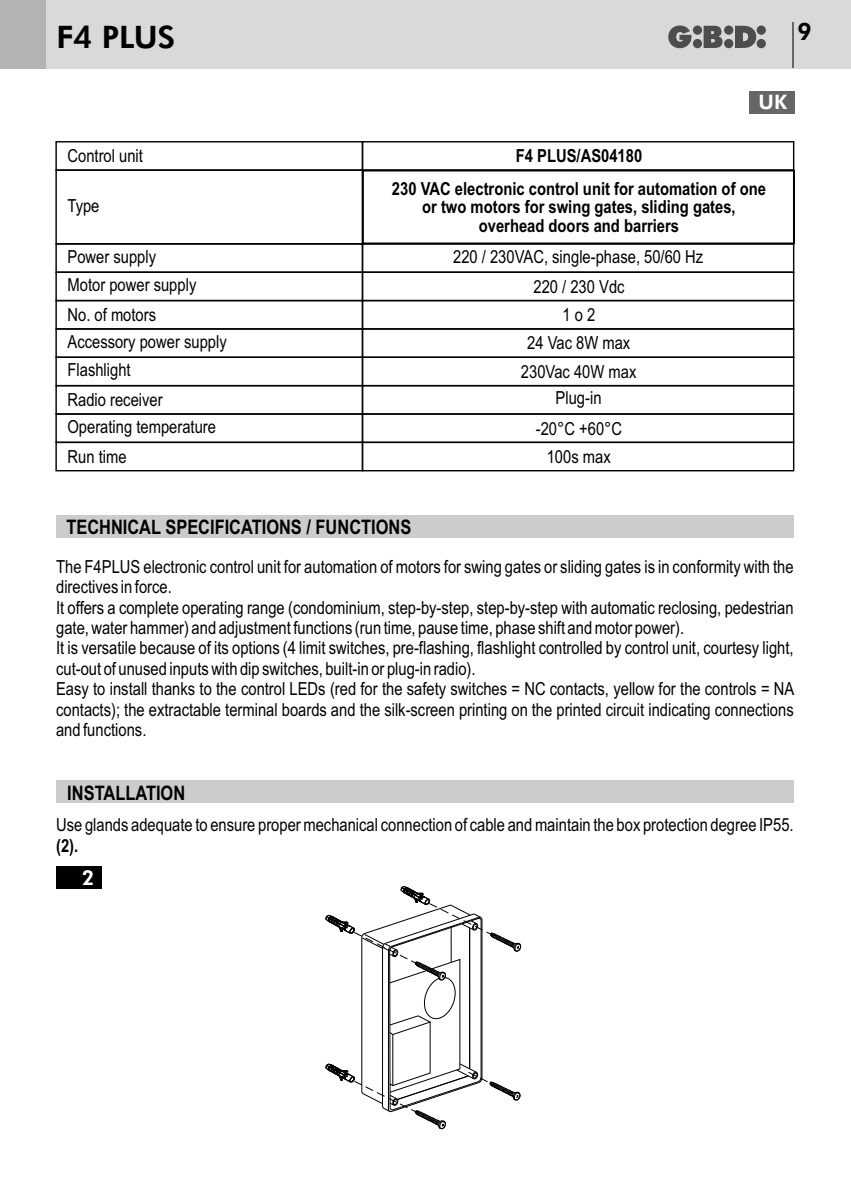
<style>
.page{position:relative;width:851px;height:1191px;background:#fff}
.page>*{position:absolute;margin:0;border:0;box-sizing:border-box;transform-origin:0 0}
.t1{font:800 31px "Futura BT";color:#000}
.t2{font:800 24px "Futura BT";color:#000}
.t3{font:800 20.6px "Futura BT";color:#fff}
.t4{font:700 20px "Arial Narrow";color:#000}
.t5{font:800 20px "Futura BT";color:#fff}
.t6{font:18px/20.4px "Arial Narrow";color:#000}
.t7{font:700 18px/18.6px "Arial Narrow";color:#000;text-align:center}
</style>
<div class="page">
<div style="left:0;top:0;width:850px;height:68px;background:#d9d9d9"></div>
<div style="left:0;top:0;width:45px;height:68px;background:#b3b3b3"></div>
<svg style="left:668px;top:26px;width:97px;height:22px"></svg>
<hr style="left:792px;top:23px;width:2px;height:45px;background:#666">
<div style="left:748px;top:91px;width:46px;height:22px;background:#666"></div>
<div style="left:56px;top:515px;width:737px;height:23px;background:#ccc"></div>
<div style="left:55px;top:141px;width:308px;height:30px;border:1px solid #000"></div>
<div style="left:55px;top:243px;width:308px;height:30px;border:1px solid #000"></div>
<div style="left:55px;top:271px;width:308px;height:30px;border:1px solid #000"></div>
<div style="left:55px;top:300px;width:308px;height:30px;border:1px solid #000"></div>
<div style="left:55px;top:328px;width:308px;height:30px;border:1px solid #000"></div>
<div style="left:55px;top:356px;width:308px;height:30px;border:1px solid #000"></div>
<div style="left:55px;top:385px;width:308px;height:30px;border:1px solid #000"></div>
<div style="left:55px;top:413px;width:308px;height:30px;border:1px solid #000"></div>
<div style="left:55px;top:441px;width:308px;height:30px;border:1px solid #000"></div>
<div style="left:55px;top:169px;width:308px;height:75px;border:1px solid #000"></div>
<div style="left:362px;top:141px;width:432px;height:30px;border:1px solid #000"></div>
<div style="left:362px;top:243px;width:432px;height:30px;border:1px solid #000"></div>
<div style="left:362px;top:271px;width:432px;height:30px;border:1px solid #000"></div>
<div style="left:362px;top:300px;width:432px;height:30px;border:1px solid #000"></div>
<div style="left:362px;top:328px;width:432px;height:30px;border:1px solid #000"></div>
<div style="left:362px;top:356px;width:432px;height:30px;border:1px solid #000"></div>
<div style="left:362px;top:385px;width:432px;height:30px;border:1px solid #000"></div>
<div style="left:362px;top:413px;width:432px;height:30px;border:1px solid #000"></div>
<div style="left:362px;top:441px;width:432px;height:30px;border:1px solid #000"></div>
<div style="left:362px;top:170px;width:432px;height:74px;border:1px solid #000"></div>
<svg style="left:389px;top:299px;width:93px;height:173px"></svg>
<svg style="left:325px;top:886px;width:197px;height:244px"></svg>
<div style="left:56px;top:780px;width:737px;height:23px;background:#ccc"></div>
<div style="left:56px;top:865px;width:45px;height:23px;background:#000"></div>
<h1 class="t1" style="left:56px;top:24px;width:120px">F4 PLUS</h1>
<h2 class="t2" style="left:797px;top:22px;width:16px">9</h2>
<p class="t6" style="left:67px;top:147px;width:77px">Control unit</p>
<p class="t6" style="left:67px;top:197px;width:34px">Type</p>
<p class="t6" style="left:67px;top:248px;width:90px">Power supply</p>
<p class="t6" style="left:67px;top:276px;width:130px">Motor power supply</p>
<p class="t6" style="left:67px;top:303px;width:161px;line-height:26.4px">No. of motors<br>Accessory power supply</p>
<p class="t6" style="left:67px;top:356px;width:97px;line-height:30.2px">Flashlight<br>Radio receiver</p>
<p class="t6" style="left:67px;top:413px;width:150px;line-height:30px">Operating temperature<br>Run time</p>
<p class="t7" style="left:515px;top:148px;width:128px">F4 PLUS/AS04180</p>
<p class="t5" style="left:758px;top:94px;width:30px">UK</p>
<p class="t7" style="left:392px;top:181px;width:375px">230 VAC electronic control unit for automation of one or two motors for swing gates, sliding gates, overhead doors and barriers</p>
<p class="t6" style="left:453px;top:248px;width:251px">220 / 230VAC, single-phase, 50/60 Hz</p>
<p class="t6" style="left:533px;top:278px;width:93px">220 / 230 Vdc</p>
<p class="t6" style="left:521px;top:302px;width:117px;line-height:28.4px;text-align:center">1 o 2<br>24 Vac 8W max<br>230Vac 40W max</p>
<p class="t6" style="left:555px;top:389px;width:47px">Plug-in</p>
<p class="t6" style="left:535px;top:416px;width:88px;line-height:28.2px;text-align:center">-20°C +60°C<br>100s max</p>
<p class="t4" style="left:66px;top:519px;width:346px">TECHNICAL SPECIFICATIONS / FUNCTIONS</p>
<p class="t6" style="left:56px;top:558px;width:739px">The F4PLUS electronic control unit for automation of motors for swing gates or sliding gates is in conformity with the directives in force.<br>It offers a complete operating range (condominium, step-by-step, step-by-step with automatic reclosing, pedestrian gate, water hammer) and adjustment functions (run time, pause time, phase shift and motor power).<br>It is versatile because of its options (4 limit switches, pre-flashing, flashlight controlled by control unit, courtesy light, cut-out of unused inputs with dip switches, built-in or plug-in radio).<br>Easy to install thanks to the control LEDs (red for the safety switches = NC contacts, yellow for the controls = NA contacts); the extractable terminal boards and the silk-screen printing on the printed circuit indicating connections and functions.</p>
<p class="t4" style="left:67px;top:785px;width:119px">INSTALLATION</p>
<p class="t6" style="left:56px;top:816px;width:738px">Use glands adequate to ensure proper mechanical connection of cable and maintain the box protection degree IP55.</p>
<p class="t7" style="left:56px;top:838px;width:24px">(2).</p>
<p class="t3" style="left:82px;top:869px;width:14px">2</p>
</div>
